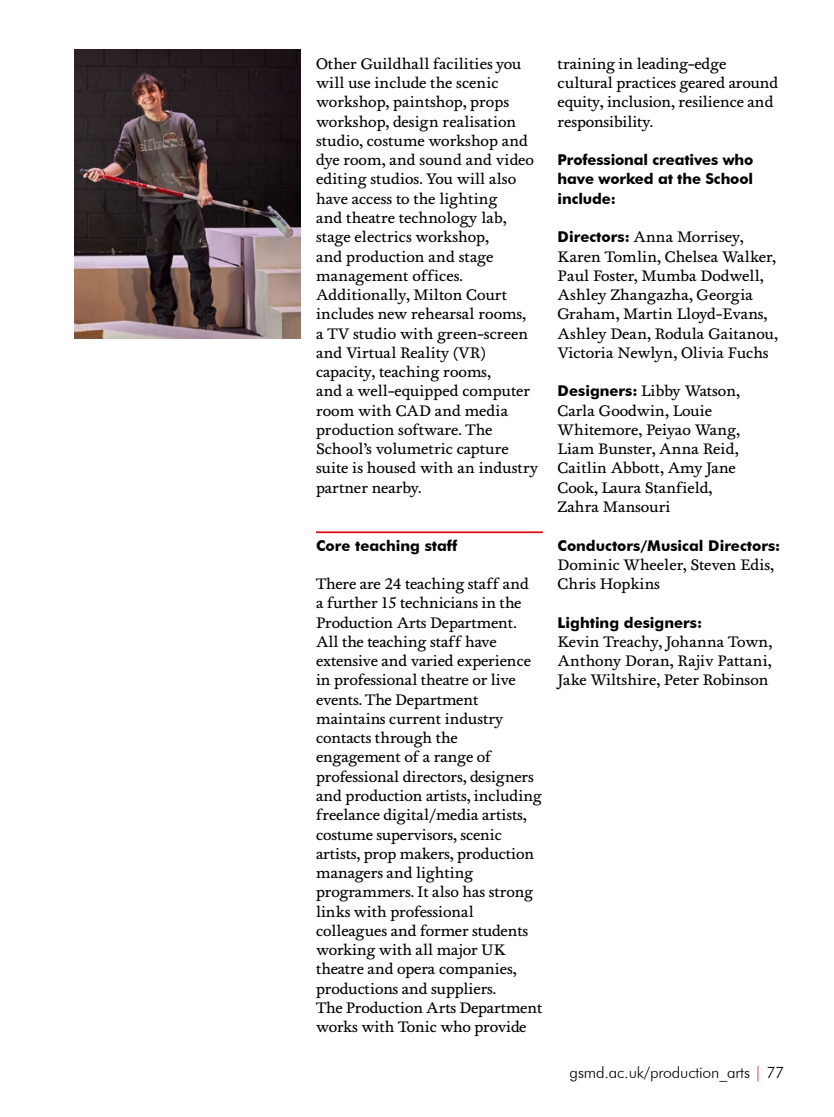
<style>
.page{position:relative;width:834px;height:1117px;background:#fff}
.page>*{position:absolute;margin:0;border:0;box-sizing:border-box;transform-origin:0 0}
._11__Body_copy_9_11pt{font:15.75px/19.2px "Foundry Wilson";letter-spacing:-.01em;color:#000}
.t1{font:300 15.75px "Futura BT";letter-spacing:-.01em;color:#000}
._11__Body_copy_9_11pt-2{font:700 14.88px/19.2px "Futura BT";letter-spacing:-.01em;color:#000;text-align:justify}
._4__Subheading_8_5_11pt{font:700 14.88px "Futura BT";color:#000}
.s1{font-family:"Futura BT";font-weight:700;font-size:14.88px}
.s2{color:#e30613}
</style>
<div class="page">
<hr style="left:316px;top:531px;width:226px;height:2px;background:#e30613">
<img style="left:74px;top:50px;width:227px;height:288px">
<p class="_11__Body_copy_9_11pt" style="left:316px;top:54px;width:224px">Other Guildhall facilities you will use include the scenic workshop, paintshop, props workshop, design realisation studio, costume workshop and dye room, and sound and video editing studios. You will also have access to the lighting<br>and theatre technology lab, stage electrics workshop,<br>and production and stage management offices.<br>Additionally, Milton Court includes new rehearsal rooms,<br>a TV studio with green-screen and Virtual Reality (VR) capacity, teaching rooms,<br>and a well-equipped computer room with CAD and media production software. The<br>School’s volumetric capture suite is housed with an industry partner nearby.</p>
<p class="_4__Subheading_8_5_11pt" style="left:316px;top:536px;width:143px">Core teaching staff</p>
<p class="_11__Body_copy_9_11pt" style="left:316px;top:574px;width:228px">There are 24 teaching staff and<br>a further 15 technicians in the<br>Production Arts Department.<br>All the teaching staff have extensive and varied experience in professional theatre or live events. The Department maintains current industry contacts through the engagement of a range of professional directors, designers and production artists, including freelance digital/media artists, costume supervisors, scenic artists, prop makers, production managers and lighting programmers. It also has strong links with professional colleagues and former students working with all major UK theatre and opera companies, productions and suppliers.<br>The Production Arts Department works with Tonic who provide</p>
<p class="_11__Body_copy_9_11pt" style="left:557px;top:54px;width:222px">training in leading-edge cultural practices geared around equity, inclusion, resilience and responsibility.</p>
<p class="_11__Body_copy_9_11pt-2" style="left:557px;top:150px;width:197px">Professional creatives who have worked at the School include:</p>
<p class="_11__Body_copy_9_11pt" style="left:557px;top:228px;width:222px"><span class="s1">Directors:</span> Anna Morrisey,<br>Karen Tomlin, Chelsea Walker,<br>Paul Foster, Mumba Dodwell,<br>Ashley Zhangazha, Georgia<br>Graham, Martin Lloyd-Evans,<br>Ashley Dean, Rodula Gaitanou,<br>Victoria Newlyn, Olivia Fuchs</p>
<p class="_11__Body_copy_9_11pt" style="left:557px;top:382px;width:184px"><span class="s1">Designers:</span> Libby Watson,<br>Carla Goodwin, Louie<br>Whitemore, Peiyao Wang,<br>Liam Bunster, Anna Reid,<br>Caitlin Abbott, Amy Jane<br>Cook, Laura Stanfield,<br>Zahra Mansouri</p>
<p class="_11__Body_copy_9_11pt-2" style="left:557px;top:535px;width:224px">Conductors/Musical Directors:</p>
<p class="_11__Body_copy_9_11pt" style="left:557px;top:555px;width:218px">Dominic Wheeler, Steven Edis,<br>Chris Hopkins</p>
<p class="_11__Body_copy_9_11pt-2" style="left:557px;top:612px;width:146px">Lighting designers:</p>
<p class="_11__Body_copy_9_11pt" style="left:557px;top:632px;width:216px;text-align:justify">Kevin Treachy, Johanna Town, Anthony Doran, Rajiv Pattani, Jake Wiltshire, Peter Robinson</p>
<p class="t1" style="left:569px;top:1062px;width:216px">gsmd.ac.uk/production_arts <span class="s2">|</span> 77</p>
</div>
